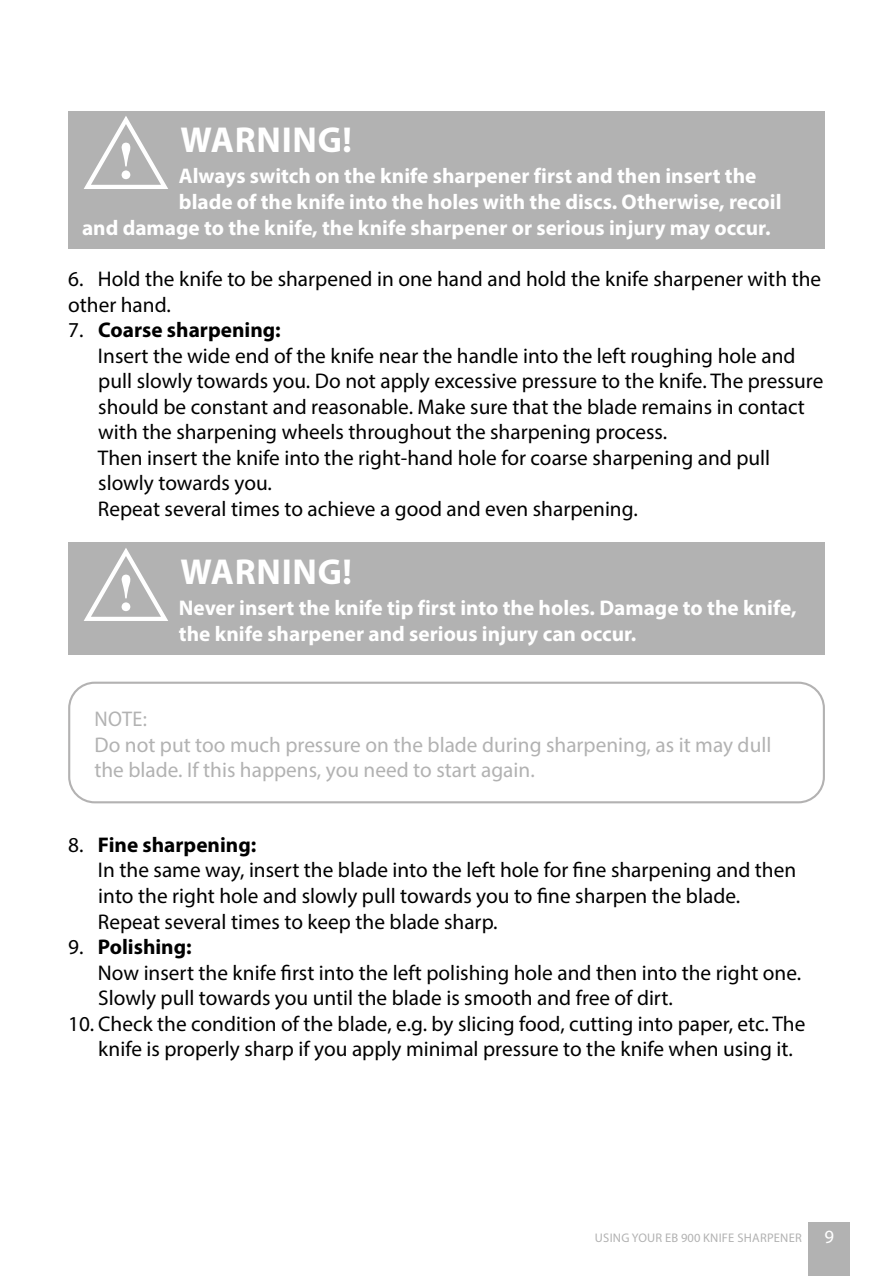
<style>
.page{position:relative;width:893px;height:1276px;background:#fff}
.page>*{position:absolute;margin:0;border:0;box-sizing:border-box;transform-origin:0 0}
.t1{font:700 36.3px "Myriad Pro";letter-spacing:.02em;color:#fff}
.t2{font:21.3px/25.5px "Myriad Pro";color:#000}
.t3{font:700 21.3px/25.5px "Myriad Pro";color:#fff}
.t4{font:21.3px/25.5px "Myriad Pro";color:#b2b2b2;scale:.95 1}
.t5{font:12.6px "Myriad Pro";letter-spacing:.02em;color:#b2b2b2}
.s1{font-weight:700}
.s2{font-size:18.6px;color:#fff}
</style>
<div class="page">
<div style="left:809px;top:1222px;width:41px;height:54px;background:#b2b2b2"></div>
<div style="left:68px;top:111px;width:757px;height:137px;background:#b2b2b2"></div>
<svg style="left:84px;top:116px;width:84px;height:73px"></svg>
<div style="left:68px;top:543px;width:757px;height:112px;background:#b2b2b2"></div>
<svg style="left:84px;top:548px;width:84px;height:73px"></svg>
<div style="left:68px;top:681px;width:757px;height:122px;border:2px solid #b3b2b2;border-radius:26px"></div>
<h1 class="t1" style="left:181px;top:116px;width:173px">WARNING!</h1>
<p class="t3" style="left:179px;top:163px;width:579px">Always switch on the knife sharpener first and then insert the</p>
<p class="t3" style="left:179px;top:188px;width:604px">blade of the knife into the holes with the discs. Otherwise, recoil</p>
<p class="t3" style="left:82px;top:214px;width:690px">and damage to the knife, the knife sharpener or serious injury may occur.</p>
<p class="t2" style="left:68px;top:266px;width:754px">6. Hold the knife to be sharpened in one hand and hold the knife sharpener with the other hand.</p>
<p class="t2" style="left:98px;top:317px;width:727px;text-indent:-30px">7. <span class="s1">Coarse sharpening:<br></span>Insert the wide end of the knife near the handle into the left roughing hole and pull slowly towards you. Do not apply excessive pressure to the knife. The pressure should be constant and reasonable. Make sure that the blade remains in contact with the sharpening wheels throughout the sharpening process.<br>Then insert the knife into the right-hand hole for coarse sharpening and pull slowly towards you.<br>Repeat several times to achieve a good and even sharpening.</p>
<h1 class="t1" style="left:181px;top:548px;width:173px">WARNING!</h1>
<p class="t3" style="left:179px;top:595px;width:619px">Never insert the knife tip first into the holes. Damage to the knife, the knife sharpener and serious injury can occur.</p>
<p class="t4" style="left:94px;top:706px;width:714px">NOTE:<br>Do not put too much pressure on the blade during sharpening, as it may dull the blade. If this happens, you need to start again.</p>
<p class="t2" style="left:98px;top:831px;width:700px;text-indent:-30px">8. <span class="s1">Fine sharpening:<br></span>In the same way, insert the blade into the left hole for fine sharpening and then into the right hole and slowly pull towards you to fine sharpen the blade.<br>Repeat several times to keep the blade sharp.</p>
<p class="t2" style="left:98px;top:934px;width:705px;text-indent:-30px">9. <span class="s1">Polishing:<br></span>Now insert the knife first into the left polishing hole and then into the right one.<br>Slowly pull towards you until the blade is smooth and free of dirt.</p>
<p class="t2" style="left:98px;top:1010px;width:709px;text-indent:-30px">10. Check the condition of the blade, e.g. by slicing food, cutting into paper, etc. The knife is properly sharp if you apply minimal pressure to the knife when using it.</p>
<p class="t5" style="left:595px;top:1230px;width:241px">USING YOUR EB 900 KNIFE SHARPENER <span class="s2">9</span></p>
</div>
